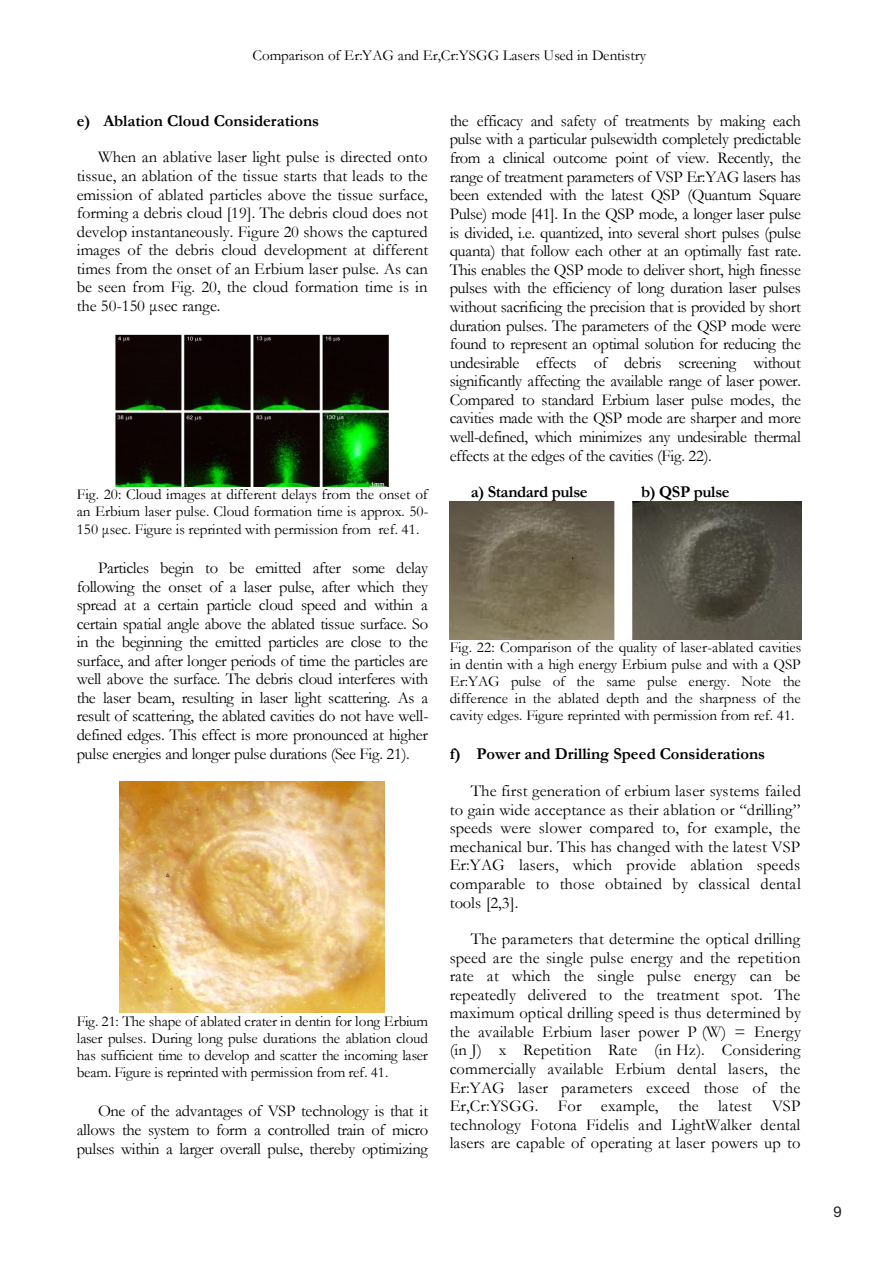
<style>
.page{position:relative;width:893px;height:1263px;background:#fff}
.page>*{position:absolute;margin:0;border:0;box-sizing:border-box;transform-origin:0 0}
.t1{font:16.65px/18.6px "Garamond";letter-spacing:-.01em;color:#000;text-align:justify}
.t2{font:16.65px/36.5px "Garamond";letter-spacing:.01em;color:#000}
.t3{font:700 16.65px "Garamond";letter-spacing:-.005em;color:#000}
.t4{font:700 16.65px "Garamond";letter-spacing:-.03em;color:#000}
.t5{font:700 16.65px "Garamond";letter-spacing:-.025em;color:#000}
.t6{font:15.15px/17px "Garamond";letter-spacing:-.005em;color:#000;text-align:justify}
.t7{font:15px "Helvetica Neue LT Pro";color:#231f20}
.t8{font:4.05px "Arial";color:#5a5a5a;scale:1.09 1}
.s1{font-weight:700}
</style>
<div class="page">
<svg style="left:115px;top:334px;width:274px;height:152px;background:#1a2612"></svg>
<img style="left:120px;top:781px;width:265px;height:232px">
<img style="left:449px;top:501px;width:352px;height:138px">
<p class="t6" style="left:252px;top:47px;width:395px">Comparison of Er:YAG and Er,Cr:YSGG Lasers Used in Dentistry</p>
<p class="t3" style="left:77px;top:109px;width:244px">e) Ablation Cloud Considerations</p>
<p class="t1" style="left:77px;top:147px;width:353px;text-indent:21px">When an ablative laser light pulse is directed onto tissue, an ablation of the tissue starts that leads to the emission of ablated particles above the tissue surface, forming a debris cloud [19]. The debris cloud does not develop instantaneously. Figure 20 shows the captured images of the debris cloud development at different times from the onset of an Erbium laser pulse. As can be seen from Fig. 20, the cloud formation time is in the 50-150 μsec range.</p>
<p class="t6" style="left:77px;top:486px;width:353px">Fig. 20: Cloud images at different delays from the onset of an Erbium laser pulse. Cloud formation time is approx. 50- 150 μsec. Figure is reprinted with permission from ref. 41.</p>
<p class="t1" style="left:77px;top:558px;width:353px;text-indent:21px">Particles begin to be emitted after some delay following the onset of a laser pulse, after which they spread at a certain particle cloud speed and within a certain spatial angle above the ablated tissue surface. So in the beginning the emitted particles are close to the surface, and after longer periods of time the particles are well above the surface. The debris cloud interferes with the laser beam, resulting in laser light scattering. As a result of scattering, the ablated cavities do not have well&shy;defined edges. This effect is more pronounced at higher pulse energies and longer pulse durations (See Fig. 21).</p>
<p class="t8" style="left:119px;top:490px;width:85px">Pulse energy 400 mJ, pulse duration 300 μsec</p>
<p class="t6" style="left:77px;top:1013px;width:353px">Fig. 21: The shape of ablated crater in dentin for long Erbium laser pulses. During long pulse durations the ablation cloud has sufficient time to develop and scatter the incoming laser beam. Figure is reprinted with permission from ref. 41.</p>
<p class="t1" style="left:77px;top:1101px;width:353px;text-indent:21px">One of the advantages of VSP technology is that it allows the system to form a controlled train of micro pulses within a larger overall pulse, thereby optimizing</p>
<p class="t1" style="left:450px;top:111px;width:353px">the efficacy and safety of treatments by making each pulse with a particular pulsewidth completely predictable from a clinical outcome point of view. Recently, the range of treatment parameters of VSP Er:YAG lasers has been extended with the latest QSP (Quantum Square Pulse) mode [41]. In the QSP mode, a longer laser pulse is divided, i.e. quantized, into several short pulses (pulse quanta) that follow each other at an optimally fast rate.<br>This enables the QSP mode to deliver short, high finesse pulses with the efficiency of long duration laser pulses without sacrificing the precision that is provided by short duration pulses. The parameters of the QSP mode were found to represent an optimal solution for reducing the undesirable effects of debris screening without significantly affecting the available range of laser power.<br>Compared to standard Erbium laser pulse modes, the cavities made with the QSP mode are sharper and more well-defined, which minimizes any undesirable thermal effects at the edges of the cavities (Fig. 22).</p>
<p class="t4" style="left:471px;top:481px;width:118px">a) Standard pulse</p>
<p class="t5" style="left:641px;top:481px;width:90px">b) QSP pulse</p>
<p class="t6" style="left:450px;top:639px;width:353px">Fig. 22: Comparison of the quality of laser-ablated cavities in dentin with a high energy Erbium pulse and with a QSP Er:YAG pulse of the same pulse energy. Note the difference in the ablated depth and the sharpness of the cavity edges. Figure reprinted with permission from ref. 41.</p>
<p class="t2" style="left:471px;top:735px;width:331px;text-indent:-21px"><span class="s1">f) Power and Drilling Speed Considerations<br></span>The first generation of erbium laser systems failed</p>
<p class="t1" style="left:450px;top:800px;width:353px">to gain wide acceptance as their ablation or ‘‘drilling’’ speeds were slower compared to, for example, the mechanical bur. This has changed with the latest VSP Er:YAG lasers, which provide ablation speeds comparable to those obtained by classical dental tools [2,3].</p>
<p class="t1" style="left:450px;top:929px;width:353px;text-indent:21px">The parameters that determine the optical drilling speed are the single pulse energy and the repetition rate at which the single pulse energy can be repeatedly delivered to the treatment spot. The maximum optical drilling speed is thus determined by the available Erbium laser power P (W) = Energy (in J) x Repetition Rate (in Hz). Considering commercially available Erbium dental lasers, the Er:YAG laser parameters exceed those of the Er,Cr:YSGG. For example, the latest VSP technology Fotona Fidelis and LightWalker dental lasers are capable of operating at laser powers up to</p>
<p class="t7" style="left:834px;top:1202px;width:10px">9</p>
</div>
